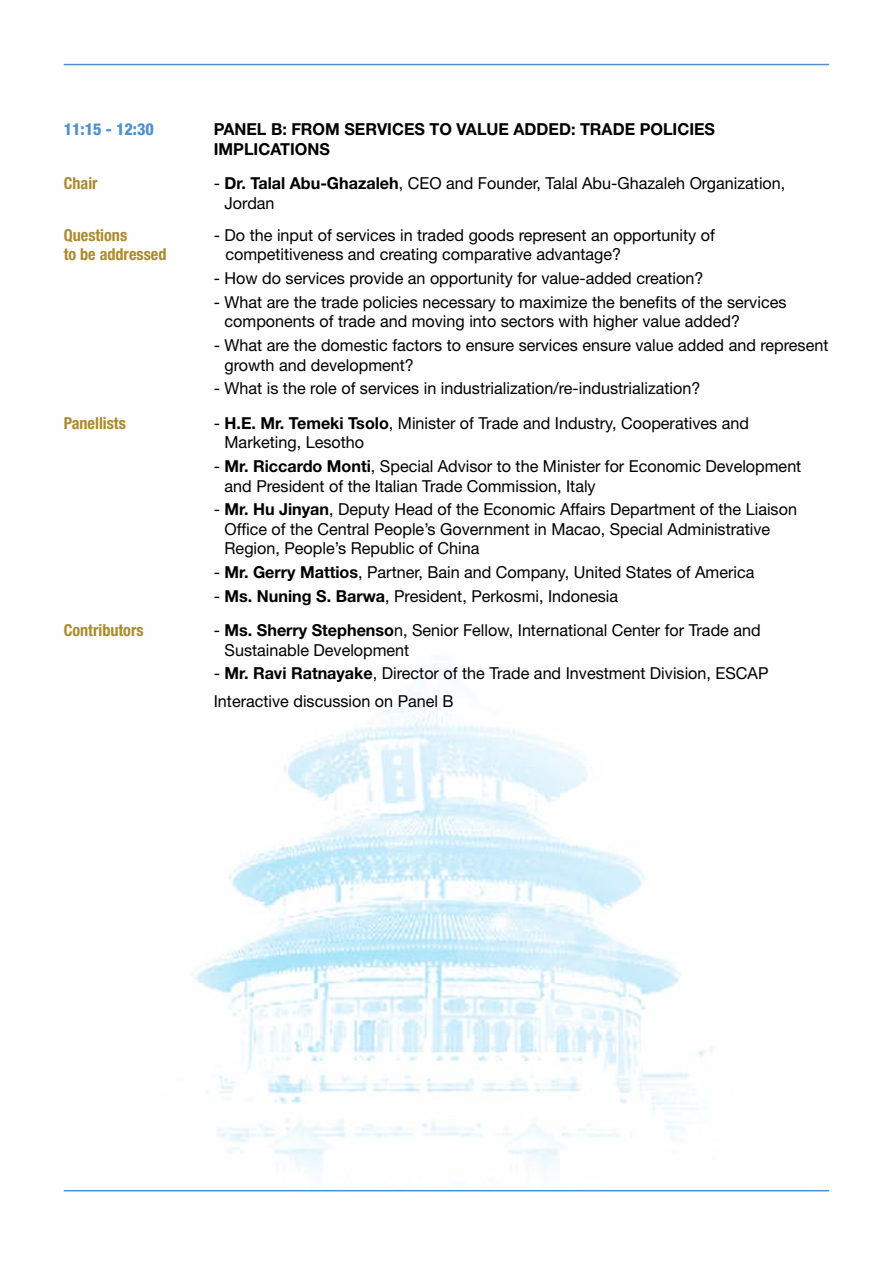
<style>
.page{position:relative;width:893px;height:1263px;background:#fff}
.page>*{position:absolute;margin:0;border:0;box-sizing:border-box;transform-origin:0 0}
.t1{font:16.5px/19.5px "Helvetica Neue LT Std";color:#000}
.t2{font:700 16.5px/19.5px "Helvetica Neue LT Std";color:#000}
.t3{font:700 condensed 16.5px "Helvetica Neue LT Std";color:#ab892c}
.t4{font:800 condensed 16.5px "Helvetica Neue LT Std";color:#5091cd}
.s1{font-weight:700}
</style>
<div class="page">
<img style="left:63px;top:63px;width:767px;height:1129px">
<hr style="left:64px;top:1190px;width:765px;height:1px;background:#5091cd">
<hr style="left:64px;top:64px;width:765px;height:1px;background:#5091cd">
<p class="t4" style="left:64px;top:119px;width:92px">11:15 - 12:30</p>
<p class="t2" style="left:214px;top:119px;width:503px">Panel B: From Services to Value Added: Trade Policies<br>Implications</p>
<p class="t3" style="left:64px;top:173px;width:35px">Chair</p>
<p class="t1" style="left:225px;top:173px;width:562px;text-indent:-11px">- <span class="s1">Dr. Talal Abu-Ghazaleh</span>, CEO and Founder, Talal Abu-Ghazaleh Organization,<br>Jordan</p>
<p class="t3" style="left:64px;top:225px;width:65px">Questions</p>
<p class="t1" style="left:214px;top:225px;width:503px">- Do the input of services in traded goods represent an opportunity of</p>
<p class="t3" style="left:64px;top:244px;width:104px">to be addressed</p>
<p class="t1" style="left:225px;top:244px;width:397px">competitiveness and creating comparative advantage?</p>
<p class="t1" style="left:214px;top:268px;width:491px">- How do services provide an opportunity for value-added creation?</p>
<p class="t1" style="left:225px;top:292px;width:563px;text-indent:-11px">- What are the trade policies necessary to maximize the benefits of the services components of trade and moving into sectors with higher value added?</p>
<p class="t1" style="left:225px;top:335px;width:605px;text-indent:-11px">- What are the domestic factors to ensure services ensure value added and represent growth and development?</p>
<p class="t1" style="left:214px;top:378px;width:488px">- What is the role of services in industrialization/re-industrialization?</p>
<p class="t3" style="left:64px;top:413px;width:64px">Panellists</p>
<p class="t1" style="left:225px;top:413px;width:526px;text-indent:-11px">- <span class="s1">H.E. Mr. Temeki Tsolo</span>, Minister of Trade and Industry, Cooperatives and<br>Marketing, Lesotho</p>
<p class="t1" style="left:225px;top:456px;width:578px;text-indent:-11px">- <span class="s1">Mr. Riccardo Monti</span>, Special Advisor to the Minister for Economic Development and President of the Italian Trade Commission, Italy</p>
<p class="t1" style="left:225px;top:499px;width:574px;text-indent:-11px">- <span class="s1">M r. Hu Jinyan</span>, Deputy Head of the Economic Affairs Department of the Liaison<br>Office of the Central People’s Government in Macao, Special Administrative<br>Region, People’s Republic of China</p>
<p class="t1" style="left:214px;top:562px;width:542px">- <span class="s1">M r. Gerry Mattios</span>, Partner, Bain and Company, United States of America</p>
<p class="t1" style="left:214px;top:586px;width:406px">- <span class="s1">Ms. Nuning S. Barwa</span>, President, Perkosmi, Indonesia</p>
<p class="t3" style="left:64px;top:620px;width:81px">Contributors</p>
<p class="t1" style="left:225px;top:620px;width:538px;text-indent:-11px">- <span class="s1">Ms. Sherry Stephenso</span>n, Senior Fellow, International Center for Trade and<br>Sustainable Development</p>
<p class="t1" style="left:214px;top:659px;width:556px;line-height:28px">- <span class="s1">Mr. Ravi Ratnayake</span>, Director of the Trade and Investment Division, ESCAP<br>Interactive discussion on Panel B</p>
</div>
